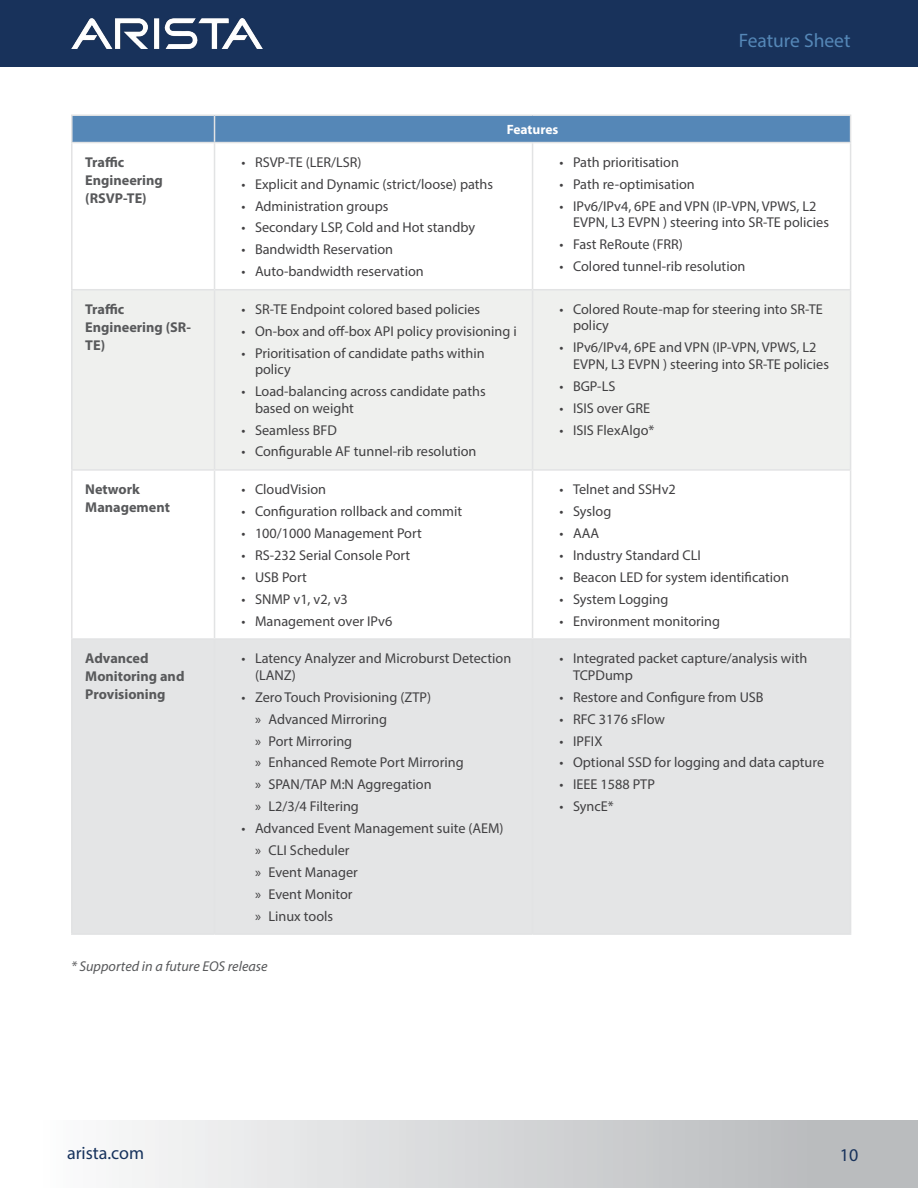
<style>
.page{position:relative;width:918px;height:1188px;background:#fff}
.page>*{position:absolute;margin:0;border:0;box-sizing:border-box;transform-origin:0 0}
.t1{font:19.5px "Myriad Pro";color:#5587b7}
.t2{font:18px "Myriad Pro";color:#16325c}
.t3{font:18px "Myriad Pro";color:#18325b}
.t4{font:14.25px/21.9px "Myriad Pro";color:#414042}
.t5{font:700 14.25px/18px "Myriad Pro";color:#58595b}
.t6{font:italic 14.25px "Myriad Pro";color:#58595b}
.t7{font:700 13.5px "Myriad Pro";color:#fff}
</style>
<div class="page">
<div style="left:0;top:0;width:918px;height:66px;background:#18325b"></div>
<img style="left:71px;top:19px;width:191px;height:30px">
<div style="left:0;top:1120px;width:918px;height:68px;background:linear-gradient(to right,#fff,#b3b5b7)"></div>
<div style="left:73px;top:290px;width:777px;height:179px;background:#eff0ee"></div>
<div style="left:73px;top:640px;width:777px;height:293px;background:#e4e5e6"></div>
<hr style="left:71px;top:114px;width:144px;height:2px;background:#e2e3e4">
<hr style="left:71px;top:116px;width:2px;height:26px;background:#e2e3e4">
<hr style="left:215px;top:114px;width:318px;height:2px;background:#e2e3e4">
<hr style="left:533px;top:114px;width:318px;height:2px;background:#e2e3e4">
<svg style="left:72px;top:115px;width:779px;height:27px"></svg>
<hr style="left:71px;top:142px;width:144px;height:1px;background:#e2e3e4">
<hr style="left:71px;top:143px;width:2px;height:146px;background:#e2e3e4">
<hr style="left:215px;top:142px;width:318px;height:1px;background:#e2e3e4">
<hr style="left:214px;top:143px;width:1px;height:146px;background:#e2e3e4">
<hr style="left:533px;top:142px;width:318px;height:1px;background:#e2e3e4">
<hr style="left:532px;top:143px;width:1px;height:146px;background:#e2e3e4">
<hr style="left:850px;top:143px;width:1px;height:146px;background:#e2e3e4">
<hr style="left:71px;top:289px;width:144px;height:1px;background:#e2e3e4">
<hr style="left:71px;top:290px;width:2px;height:179px;background:#e2e3e4">
<hr style="left:215px;top:289px;width:318px;height:1px;background:#e2e3e4">
<hr style="left:214px;top:290px;width:1px;height:179px;background:#e2e3e4">
<hr style="left:533px;top:289px;width:318px;height:1px;background:#e2e3e4">
<hr style="left:532px;top:290px;width:1px;height:179px;background:#e2e3e4">
<hr style="left:850px;top:290px;width:1px;height:179px;background:#e2e3e4">
<hr style="left:71px;top:469px;width:144px;height:2px;background:#e2e3e4">
<hr style="left:71px;top:471px;width:2px;height:167px;background:#e2e3e4">
<hr style="left:215px;top:469px;width:318px;height:2px;background:#e2e3e4">
<hr style="left:214px;top:471px;width:1px;height:167px;background:#e2e3e4">
<hr style="left:533px;top:469px;width:318px;height:2px;background:#e2e3e4">
<hr style="left:532px;top:471px;width:1px;height:167px;background:#e2e3e4">
<hr style="left:850px;top:471px;width:1px;height:167px;background:#e2e3e4">
<hr style="left:71px;top:638px;width:144px;height:2px;background:#e2e3e4">
<hr style="left:71px;top:640px;width:2px;height:293px;background:#e2e3e4">
<hr style="left:215px;top:638px;width:318px;height:2px;background:#e2e3e4">
<hr style="left:214px;top:640px;width:1px;height:293px;background:#e2e3e4">
<hr style="left:533px;top:638px;width:318px;height:2px;background:#e2e3e4">
<hr style="left:532px;top:640px;width:1px;height:293px;background:#e2e3e4">
<hr style="left:850px;top:640px;width:1px;height:293px;background:#e2e3e4">
<hr style="left:71px;top:933px;width:144px;height:2px;background:#e2e3e4">
<hr style="left:215px;top:933px;width:318px;height:2px;background:#e2e3e4">
<hr style="left:533px;top:933px;width:318px;height:2px;background:#e2e3e4">
<h1 class="t1" style="left:739px;top:29px;width:113px">Feature Sheet</h1>
<p class="t5" style="left:85px;top:152px;width:79px">Traffic<br>Engineering (RSVP-TE)</p>
<p class="t4" style="left:242px;top:151px;width:122px">• RSVP-TE (LER/LSR)</p>
<p class="t4" style="left:242px;top:173px;width:253px">• Explicit and Dynamic (strict/loose) paths</p>
<p class="t4" style="left:242px;top:195px;width:148px">• Administration groups</p>
<p class="t4" style="left:242px;top:217px;width:235px">• Secondary LSP, Cold and Hot standby</p>
<p class="t4" style="left:242px;top:238px;width:153px">• Bandwidth Reservation</p>
<p class="t4" style="left:242px;top:260px;width:184px">• Auto-bandwidth reservation</p>
<p class="t7" style="left:507px;top:121px;width:53px">Features</p>
<p class="t4" style="left:560px;top:151px;width:121px">• Path prioritisation</p>
<p class="t4" style="left:560px;top:173px;width:137px">• Path re-optimisation</p>
<p class="t4" style="left:573px;top:197px;width:257px;line-height:16.5px;text-indent:-13px">• IPv6/IPv4, 6PE and VPN (IP-VPN, VPWS, L2<br>EVPN, L3 EVPN ) steering into SR-TE policies</p>
<p class="t4" style="left:560px;top:233px;width:125px">• Fast ReRoute (FRR)</p>
<p class="t4" style="left:560px;top:255px;width:187px">• Colored tunnel-rib resolution</p>
<p class="t5" style="left:85px;top:300px;width:107px">Traffic<br>Engineering (SR-<br>TE)</p>
<p class="t4" style="left:242px;top:298px;width:240px">• SR-TE Endpoint colored based policies</p>
<p class="t4" style="left:242px;top:320px;width:277px">• On-box and off-box API policy provisioning i</p>
<p class="t4" style="left:255px;top:345px;width:231px;line-height:16.5px;text-indent:-13px">• Prioritisation of candidate paths within policy</p>
<p class="t4" style="left:255px;top:383px;width:232px;line-height:16.5px;text-indent:-13px">• Load-balancing across candidate paths based on weight</p>
<p class="t4" style="left:242px;top:419px;width:97px">• Seamless BFD</p>
<p class="t4" style="left:242px;top:441px;width:236px">• Configurable AF tunnel-rib resolution</p>
<p class="t5" style="left:85px;top:480px;width:86px">Network<br>Management</p>
<p class="t4" style="left:242px;top:478px;width:86px">• CloudVision</p>
<p class="t4" style="left:242px;top:500px;width:222px">• Configuration rollback and commit</p>
<p class="t4" style="left:242px;top:522px;width:182px">• 100/1000 Management Port</p>
<p class="t4" style="left:242px;top:544px;width:170px">• RS-232 Serial Console Port</p>
<p class="t4" style="left:242px;top:566px;width:67px">• USB Port</p>
<p class="t4" style="left:242px;top:588px;width:108px">• SNMP v1, v2, v3</p>
<p class="t4" style="left:242px;top:610px;width:152px">• Management over IPv6</p>
<p class="t5" style="left:85px;top:649px;width:101px">Advanced<br>Monitoring and<br>Provisioning</p>
<p class="t4" style="left:255px;top:650px;width:258px;line-height:16.5px;text-indent:-13px">• Latency Analyzer and Microburst Detection (LANZ)</p>
<p class="t4" style="left:255px;top:686px;width:210px;text-indent:-13px">• Zero Touch Provisioning (ZTP)<br>» Advanced Mirroring<br>» Port Mirroring<br>» Enhanced Remote Port Mirroring » SPAN/TAP M:N Aggregation<br>» L2/3/4 Filtering</p>
<p class="t4" style="left:255px;top:817px;width:250px;text-indent:-13px">• Advanced Event Management suite (AEM) » CLI Scheduler<br>» Event Manager<br>» Event Monitor<br>» Linux tools</p>
<p class="t6" style="left:71px;top:957px;width:198px">* Supported in a future EOS release</p>
<p class="t4" style="left:573px;top:301px;width:251px;line-height:16.5px;text-indent:-13px">• Colored Route-map for steering into SR-TE policy</p>
<p class="t4" style="left:573px;top:339px;width:257px;line-height:16.5px;text-indent:-13px">• IPv6/IPv4, 6PE and VPN (IP-VPN, VPWS, L2<br>EVPN, L3 EVPN ) steering into SR-TE policies</p>
<p class="t4" style="left:560px;top:375px;width:57px">• BGP-LS</p>
<p class="t4" style="left:560px;top:397px;width:92px">• ISIS over GRE</p>
<p class="t4" style="left:560px;top:419px;width:96px">• ISIS FlexAlgo*</p>
<p class="t4" style="left:560px;top:478px;width:118px">• Telnet and SSHv2</p>
<p class="t4" style="left:560px;top:500px;width:53px">• Syslog</p>
<p class="t4" style="left:560px;top:522px;width:41px">• AAA</p>
<p class="t4" style="left:560px;top:544px;width:143px">• Industry Standard CLI</p>
<p class="t4" style="left:560px;top:566px;width:231px">• Beacon LED for system identification</p>
<p class="t4" style="left:560px;top:588px;width:110px">• System Logging</p>
<p class="t4" style="left:560px;top:610px;width:162px">• Environment monitoring</p>
<p class="t4" style="left:573px;top:650px;width:236px;line-height:16.5px;text-indent:-13px">• Integrated packet capture/analysis with<br>TCPDump</p>
<p class="t4" style="left:560px;top:686px;width:206px">• Restore and Configure from USB</p>
<p class="t4" style="left:560px;top:708px;width:107px">• RFC 3176 sFlow</p>
<p class="t4" style="left:560px;top:730px;width:44px">• IPFIX</p>
<p class="t4" style="left:560px;top:751px;width:266px">• Optional SSD for logging and data capture</p>
<p class="t4" style="left:560px;top:773px;width:97px">• IEEE 1588 PTP</p>
<p class="t4" style="left:560px;top:795px;width:56px">• SyncE*</p>
<p class="t2" style="left:67px;top:1142px;width:79px">arista.com</p>
<p class="t3" style="left:840px;top:1144px;width:20px">10</p>
</div>
